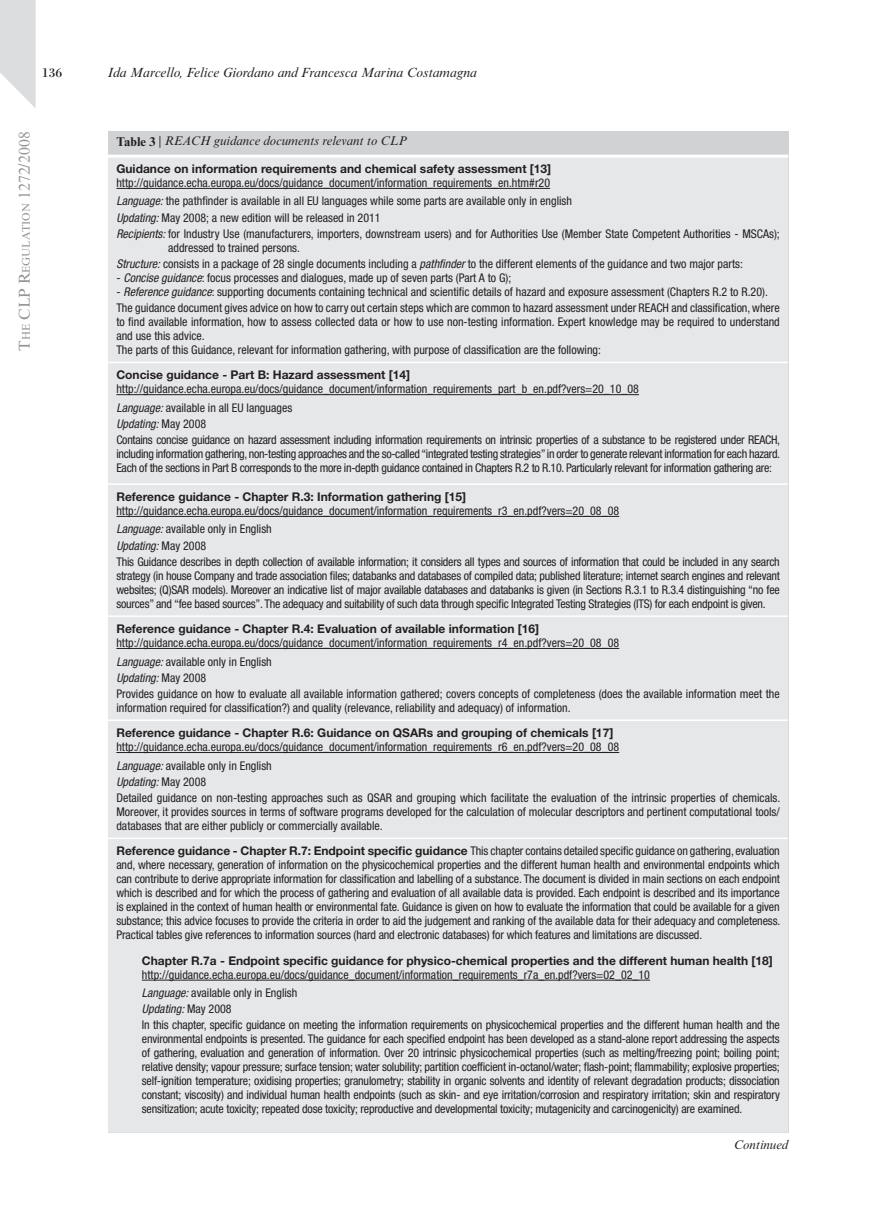
<style>
.page{position:relative;width:872px;height:1213px;background:#fff}
.page>*{position:absolute;margin:0;border:0;box-sizing:border-box;transform-origin:0 0}
.t1{font:15.75px "Times New Roman MT Std";color:#939598}
.t2{font:italic 13.5px "Times New Roman MT Std";color:#231f20}
.t3{font:13.5px "Bodoni Std";color:#231f20}
.t4{font:italic 12.75px "Times New Roman MT Std";color:#231f20}
.t5{font:condensed 12px/14px "Helvetica Neue LT Std";color:#231f20}
.t6{font:condensed 12px/16px "Helvetica Neue LT Std";letter-spacing:-.025em;color:#231f20}
.t7{font:700 12px "Helvetica Neue LT Std";color:#231f20}
.t8{font:condensed 12px/16px "Helvetica Neue LT Std";letter-spacing:-.02em;color:#231f20}
.s1{font-size:10.95px}
.s2{font-weight:700;font-style:normal}
.s3{font-style:normal}
.s4{font-style:italic}
.s5{font-weight:700;font-stretch:normal}
</style>
<div class="page">
<div style="left:108px;top:131px;width:680px;height:1001px;background:#d1d2d4"></div>
<div style="left:108px;top:158px;width:680px;height:974px;background:#e6e7e9"></div>
<hr style="left:108px;top:155px;width:680px;height:3px;background:#fff">
<hr style="left:108px;top:361px;width:680px;height:2px;background:#fff">
<hr style="left:108px;top:483px;width:680px;height:2px;background:#fff">
<hr style="left:108px;top:615px;width:680px;height:2px;background:#fff">
<hr style="left:108px;top:719px;width:680px;height:2px;background:#fff">
<hr style="left:108px;top:837px;width:680px;height:2px;background:#fff">
<hr style="left:116px;top:188px;width:434px;height:1px;background:#231f20">
<hr style="left:116px;top:394px;width:523px;height:1px;background:#231f20">
<hr style="left:116px;top:516px;width:503px;height:1px;background:#231f20">
<hr style="left:116px;top:648px;width:503px;height:1px;background:#231f20">
<hr style="left:116px;top:752px;width:503px;height:1px;background:#231f20">
<hr style="left:142px;top:979px;width:508px;height:1px;background:#231f20">
<svg style="left:0;top:0;width:36px;height:108px"></svg>
<p class="t3" style="left:42px;top:64px;width:22px">136</p>
<p class="t2" style="left:108px;top:64px;width:371px">Ida Marcello, Felice Giordano and Francesca Marina Costamagna</p>
<h1 class="t1" style="left:15px;top:350px;width:220px;rotate:-90deg">T<span class="s1">he</span> CLP R<span class="s1">egulation</span> 1272/2008</h1>
<p class="t4" style="left:116px;top:133px;width:292px"><span class="s2">Table 3</span> <span class="s3">|</span> REACH guidance documents relevant to CLP</p>
<p class="t7" style="left:116px;top:161px;width:436px">Guidance on information requirements and chemical safety assessment [13]</p>
<p class="t5" style="left:116px;top:174px;width:457px;line-height:18.3px">http://guidance.echa.europa.eu/docs/guidance_document/information_requirements_en.htm#r20<br><span class="s4">Language:</span> the pathfinder is available in all EU languages while some parts are available only in english</p>
<p class="t5" style="left:116px;top:209px;width:665px;line-height:16px"><span class="s4">Updating:</span> May 2008; a new edition will be released in 2011<br><span class="s4">Recipients:</span> for Industry Use (manufacturers, importers, downstream users) and for Authorities Use (Member State Competent Authorities - MSCAs);</p>
<p class="t5" style="left:116px;top:239px;width:628px;line-height:16px;text-indent:52px">addressed to trained persons.<br><span class="s4">Structure:</span> consists in a package of 28 single documents including a <span class="s4">pathfinder</span> to the different elements of the guidance and two major parts:</p>
<p class="t5" style="left:116px;top:270px;width:396px">- <span class="s4">Concise guidance</span>: focus processes and dialogues, made up of seven parts (Part A to G);</p>
<p class="t5" style="left:116px;top:283px;width:665px;line-height:16px">- <span class="s4">Reference guidance</span>: supporting documents containing technical and scientific details of hazard and exposure assessment (Chapters R.2 to R.20).<br>The guidance document gives advice on how to carry out certain steps which are common to hazard assessment under REACH and classification, where</p>
<p class="t5" style="left:116px;top:314px;width:665px">to find available information, how to assess collected data or how to use non-testing information. Expert knowledge may be required to understand and use this advice.<br>The parts of this Guidance, relevant for information gathering, with purpose of classification are the following:</p>
<p class="t7" style="left:116px;top:368px;width:295px">Concise guidance - Part B: Hazard assessment [14]</p>
<p class="t5" style="left:116px;top:380px;width:524px;line-height:18.3px">http://guidance.echa.europa.eu/docs/guidance_document/information_requirements_part_b_en.pdf?vers=20_10_08<br><span class="s4">Language:</span> available in all EU languages</p>
<p class="t6" style="left:116px;top:415px;width:665px"><span class="s4">Updating:</span> May 2008<br>Contains concise guidance on hazard assessment including information requirements on intrinsic properties of a substance to be registered under REACH,</p>
<p class="t6" style="left:116px;top:446px;width:665px;line-height:14px">including information gathering, non-testing approaches and the so-called “integrated testing strategies” in order to generate relevant information for each hazard.<br>Each of the sections in Part B corresponds to the more in-depth guidance contained in Chapters R.2 to R.10. Particularly relevant for information gathering are:</p>
<p class="t7" style="left:116px;top:489px;width:351px">Reference guidance - Chapter R.3: Information gathering [15]</p>
<p class="t5" style="left:116px;top:502px;width:504px;line-height:18.3px">http://guidance.echa.europa.eu/docs/guidance_document/information_requirements_r3_en.pdf?vers=20_08_08<br><span class="s4">Language:</span> available only in English</p>
<p class="t8" style="left:116px;top:537px;width:665px"><span class="s4">Updating:</span> May 2008<br>This Guidance describes in depth collection of available information; it considers all types and sources of information that could be included in any search</p>
<p class="t5" style="left:116px;top:568px;width:665px;text-align:justify">strategy (in house Company and trade association files; databanks and databases of compiled data; published literature; internet search engines and relevant websites; (Q)SAR models). Moreover an indicative list of major available databases and databanks is given (in Sections R.3.1 to R.3.4 distinguishing “no fee sources” and “fee based sources”. The adequacy and suitability of such data through specific Integrated Testing Strategies (ITS) for each endpoint is given.</p>
<p class="t7" style="left:116px;top:621px;width:424px">Reference guidance - Chapter R.4: Evaluation of available information [16]</p>
<p class="t5" style="left:116px;top:634px;width:504px;line-height:18.3px">http://guidance.echa.europa.eu/docs/guidance_document/information_requirements_r4_en.pdf?vers=20_08_08<br><span class="s4">Language:</span> available only in English</p>
<p class="t5" style="left:116px;top:669px;width:665px;line-height:16px"><span class="s4">Updating:</span> May 2008<br>Provides guidance on how to evaluate all available information gathered; covers concepts of completeness (does the available information meet the</p>
<p class="t5" style="left:116px;top:700px;width:456px">information required for classification?) and quality (relevance, reliability and adequacy) of information.</p>
<p class="t7" style="left:116px;top:725px;width:498px">Reference guidance - Chapter R.6: Guidance on QSARs and grouping of chemicals [17]</p>
<p class="t5" style="left:116px;top:738px;width:504px;line-height:18.3px">http://guidance.echa.europa.eu/docs/guidance_document/information_requirements_r6_en.pdf?vers=20_08_08<br><span class="s4">Language:</span> available only in English</p>
<p class="t5" style="left:116px;top:773px;width:665px;line-height:16px"><span class="s4">Updating:</span> May 2008<br>Detailed guidance on non-testing approaches such as QSAR and grouping which facilitate the evaluation of the intrinsic properties of chemicals.</p>
<p class="t5" style="left:116px;top:804px;width:665px">Moreover, it provides sources in terms of software programs developed for the calculation of molecular descriptors and pertinent computational tools/ databases that are either publicly or commercially available.</p>
<p class="t5" style="left:116px;top:844px;width:665px;text-align:justify"><span class="s5">Reference guidance - Chapter R.7: Endpoint specific guidance</span> This chapter contains detailed specific guidance on gathering, evaluation and, where necessary, generation of information on the physicochemical properties and the different human health and environmental endpoints which can contribute to derive appropriate information for classification and labelling of a substance. The document is divided in main sections on each endpoint which is described and for which the process of gathering and evaluation of all available data is provided. Each endpoint is described and its importance is explained in the context of human health or environmental fate. Guidance is given on how to evaluate the information that could be available for a given substance; this advice focuses to provide the criteria in order to aid the judgement and ranking of the available data for their adequacy and completeness.<br>Practical tables give references to information sources (hard and electronic databases) for which features and limitations are discussed.</p>
<p class="t7" style="left:142px;top:953px;width:632px">Chapter R.7a - Endpoint specific guidance for physico-chemical properties and the different human health [18]</p>
<p class="t5" style="left:142px;top:965px;width:510px;line-height:18.3px">http://guidance.echa.europa.eu/docs/guidance_document/information_requirements_r7a_en.pdf?vers=02_02_10<br><span class="s4">Language:</span> available only in English</p>
<p class="t5" style="left:142px;top:1001px;width:639px;line-height:16px"><span class="s4">Updating:</span> May 2008<br>In this chapter, specific guidance on meeting the information requirements on physicochemical properties and the different human health and the</p>
<p class="t5" style="left:142px;top:1032px;width:639px;text-align:justify">environmental endpoints is presented. The guidance for each specified endpoint has been developed as a stand-alone report addressing the aspects of gathering, evaluation and generation of information. Over 20 intrinsic physicochemical properties (such as melting/freezing point; boiling point; relative density; vapour pressure; surface tension; water solubility; partition coefficient in-octanol/water; flash-point; flammability; explosive properties; self-ignition temperature; oxidising properties; granulometry; stability in organic solvents and identity of relevant degradation products; dissociation constant; viscosity) and individual human health endpoints (such as skin- and eye irritation/corrosion and respiratory irritation; skin and respiratory sensitization; acute toxicity; repeated dose toxicity; reproductive and developmental toxicity; mutagenicity and carcinogenicity) are examined.</p>
<p class="t4" style="left:734px;top:1137px;width:56px">Continued</p>
</div>
